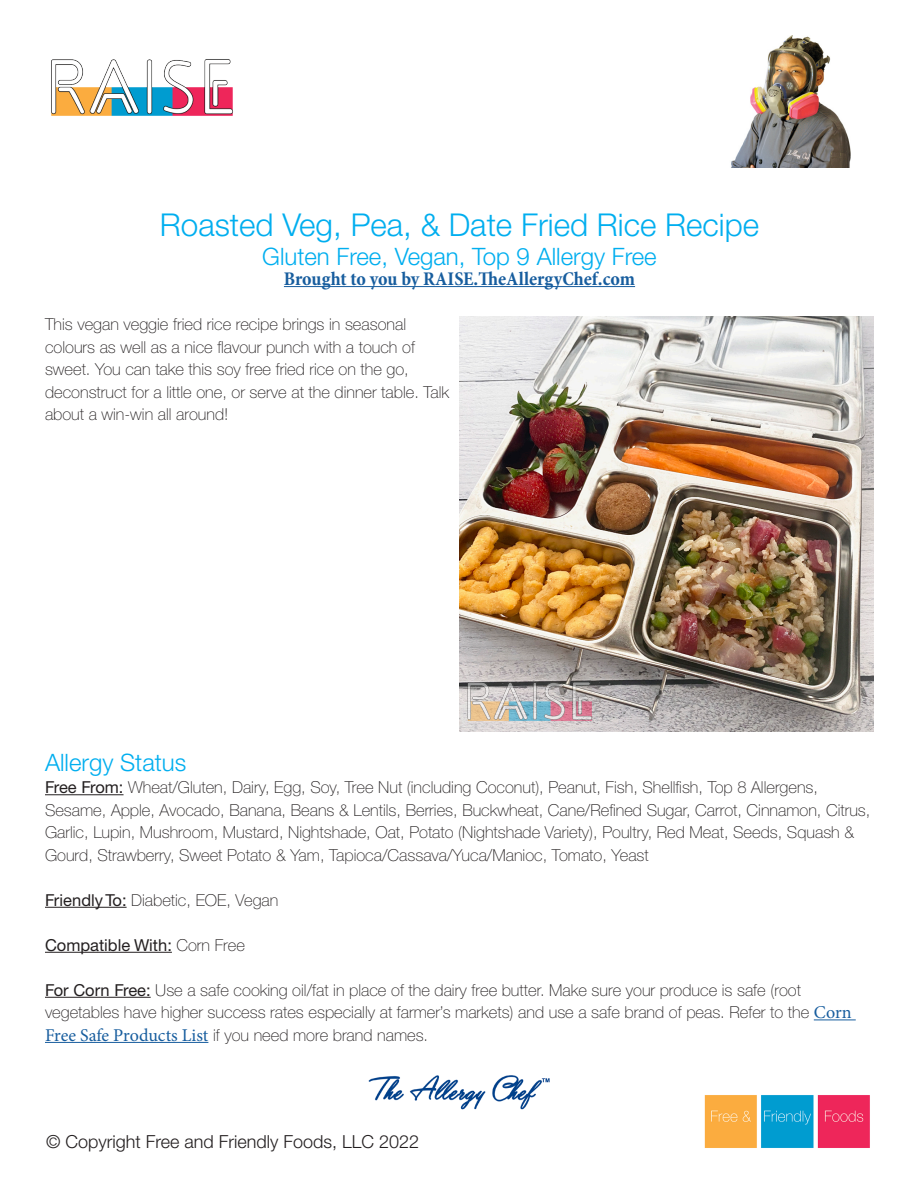
<style>
.page{position:relative;width:918px;height:1188px;background:#fff}
.page>*{position:absolute;margin:0;border:0;box-sizing:border-box;transform-origin:0 0}
.t1{font:300 31.5px "Helvetica Neue CE";color:#00aeef}
.t2{font:300 24px "Helvetica Neue CE";color:#00aeef}
.t3{font:700 condensed 19.5px "Minion Pro";color:#175d9e}
.t4{font:300 18px "Helvetica Neue CE";color:#231f20}
.t5{font:100 16.5px/22.5px "Helvetica Neue CE";color:#231f20}
.t6{font:16.5px "Helvetica Neue CE";color:#231f20}
.s1{font-weight:400}
.s2{font-weight:100}
.s3{font-family:"Minion Pro";font-weight:400;font-size:18px;color:#175d9e}
</style>
<div class="page">
<img style="left:51px;top:59px;width:182px;height:57px">
<img style="left:704px;top:1095px;width:166px;height:53px">
<hr style="left:284px;top:286px;width:351px;height:1px;background:#175d9e">
<hr style="left:45px;top:794px;width:79px;height:1px;background:#231f20">
<hr style="left:45px;top:907px;width:82px;height:1px;background:#231f20">
<hr style="left:45px;top:952px;width:127px;height:1px;background:#231f20">
<hr style="left:45px;top:997px;width:106px;height:1px;background:#231f20">
<hr style="left:814px;top:1019px;width:42px;height:1px;background:#175d9e">
<hr style="left:45px;top:1042px;width:163px;height:1px;background:#175d9e">
<img style="left:731px;top:36px;width:120px;height:131px">
<img style="left:368px;top:1075px;width:182px;height:35px">
<img style="left:459px;top:317px;width:415px;height:415px">
<img style="left:464px;top:680px;width:130px;height:44px">
<p class="t1" style="left:160px;top:206px;width:601px">Roasted Veg, Pea, &amp; Date Fried Rice Recipe</p>
<p class="t2" style="left:262px;top:242px;width:396px">Gluten Free, Vegan, Top 9 Allergy Free</p>
<p class="t3" style="left:284px;top:265px;width:353px">Brought to you by RAISE.TheAllergyChef.com</p>
<p class="t5" style="left:45px;top:313px;width:406px">This vegan veggie fried rice recipe brings in seasonal colours as well as a nice flavour punch with a touch of sweet. You can take this soy free fried rice on the go, deconstruct for a little one, or serve at the dinner table. Talk about a win-win all around!</p>
<p class="t2" style="left:45px;top:747px;width:143px">Allergy Status</p>
<p class="t5" style="left:45px;top:776px;width:827px"><span class="s1">Free From:</span> Wheat/Gluten, Dairy, Egg, Soy, Tree Nut (including Coconut), Peanut, Fish, Shellfish, Top 8 Allergens, Sesame, Apple, Avocado, Banana, Beans &amp; Lentils, Berries, Buckwheat, Cane/Refined Sugar, Carrot, Cinnamon, Citrus, Garlic, Lupin, Mushroom, Mustard, Nightshade, Oat, Potato (Nightshade Variety), Poultry, Red Meat, Seeds, Squash &amp; Gourd, Strawberry, Sweet Potato &amp; Yam, Tapioca/Cassava/Yuca/Manioc, Tomato, Yeast</p>
<p class="t5" style="left:45px;top:889px;width:235px"><span class="s1">Friendly To:</span> Diabetic, EOE, Vegan</p>
<p class="t6" style="left:45px;top:935px;width:201px">Compatible With: <span class="s2">Corn Free</span></p>
<p class="t5" style="left:45px;top:979px;width:808px"><span class="s1">For Corn Free:</span> Use a safe cooking oil/fat in place of the dairy free butter. Make sure your produce is safe (root vegetables have higher success rates especially at farmer’s markets) and use a safe brand of peas. Refer to the <span class="s3">Corn<br>Free Safe Products List</span> if you need more brand names.</p>
<p class="t4" style="left:46px;top:1130px;width:375px">© Copyright Free and Friendly Foods, LLC 2022</p>
</div>
